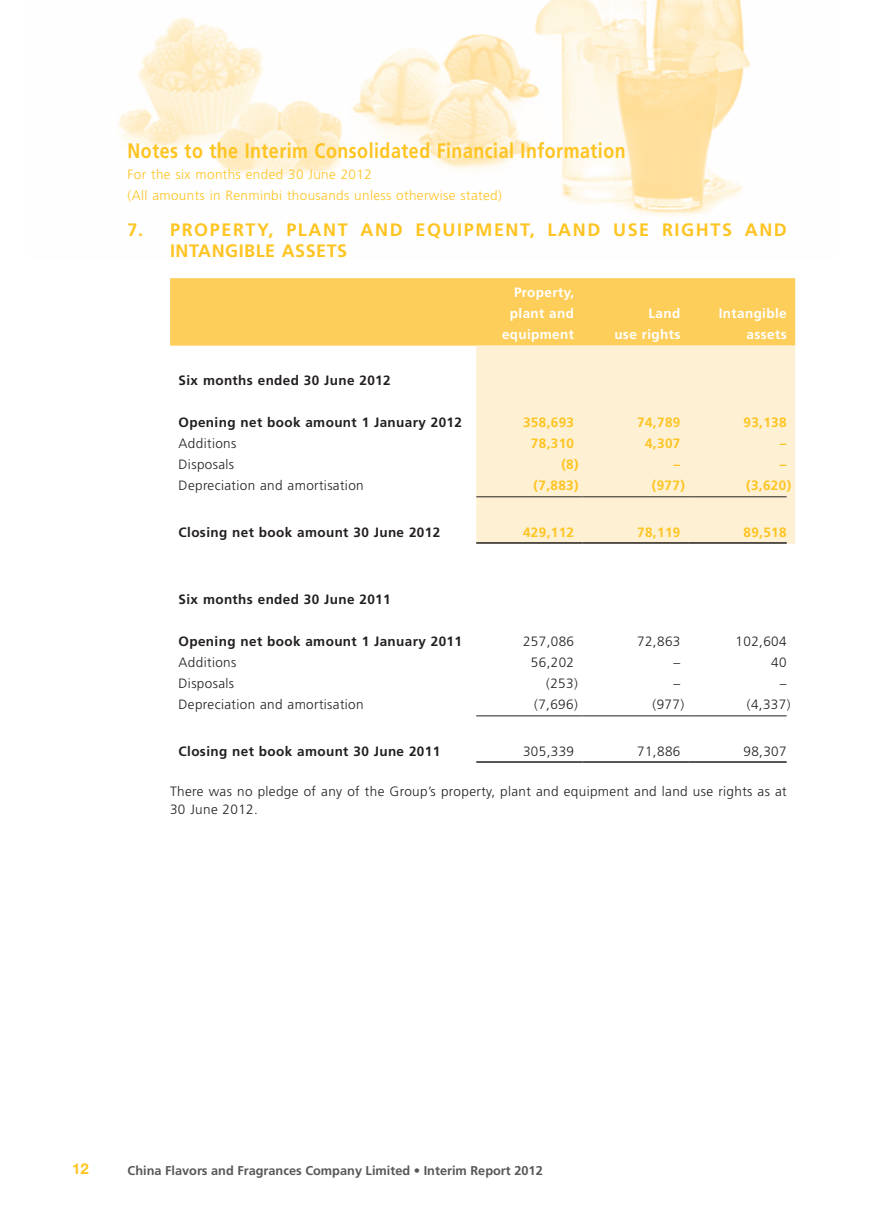
<style>
.page{position:relative;width:893px;height:1212px;background:#fff}
.page>*{position:absolute;margin:0;border:0;box-sizing:border-box;transform-origin:0 0}
.t1{font:700 21px "Frutiger LT Std";letter-spacing:.03em;color:#fec422;scale:.85 1}
.t2{font:700 21px "Frutiger LT Std";letter-spacing:.03em;color:#fec422;scale:.9 1}
.t3{font:700 18px/21px "Frutiger LT Std";letter-spacing:.09em;color:#fec422}
.t4{font:700 15px "Helvetica Neue LT Std";color:#fec422}
.t5{font:300 13.5px/18.8px "Frutiger LT Std";letter-spacing:.03em;color:#231f20}
.t6{font:700 13.5px "Frutiger LT Std";letter-spacing:.03em;color:#231f20}
.t7{font:300 13.5px/21px "Frutiger LT Std";letter-spacing:.03em;color:#fec422}
.t8{font:700 13.5px "Frutiger LT Std";letter-spacing:.03em;color:#fec422}
.t9{font:700 13.5px/21px "Frutiger LT Std";letter-spacing:.03em;color:#fff;text-align:right}
.t10{font:700 12.75px "Frutiger LT Std";color:#57585a}
.s1{font-weight:300}
</style>
<div class="page">
<img style="left:118px;top:0;width:632px;height:216px">
<div style="left:170px;top:278px;width:625px;height:68px;background:#fece5a"></div>
<div style="left:476px;top:346px;width:319px;height:198px;background:#fef1d3"></div>
<hr style="left:476px;top:496px;width:107px;height:1px;background:#231f20">
<hr style="left:583px;top:496px;width:106px;height:1px;background:#231f20">
<hr style="left:689px;top:496px;width:98px;height:1px;background:#231f20">
<hr style="left:476px;top:542px;width:107px;height:2px;background:#231f20">
<hr style="left:583px;top:542px;width:106px;height:2px;background:#231f20">
<hr style="left:689px;top:542px;width:98px;height:2px;background:#231f20">
<hr style="left:476px;top:715px;width:107px;height:1px;background:#231f20">
<hr style="left:583px;top:715px;width:106px;height:1px;background:#231f20">
<hr style="left:689px;top:715px;width:98px;height:1px;background:#231f20">
<hr style="left:476px;top:761px;width:107px;height:2px;background:#231f20">
<hr style="left:583px;top:761px;width:106px;height:2px;background:#231f20">
<hr style="left:689px;top:761px;width:98px;height:2px;background:#231f20">
<h1 class="t2" style="left:188px;top:138px;width:520px">to the Interim Consolidated Financial Information</h1>
<p class="t7" style="left:128px;top:179px;width:376px">(All amounts in Renminbi thousands unless otherwise stated)</p>
<h1 class="t1" style="left:128px;top:138px;width:588px">Notes to the Interim Consolidated Financial Information</h1>
<p class="t7" style="left:128px;top:164px;width:376px">For the six months ended 30 June 2012<br>(All amounts in Renminbi thousands unless otherwise stated)</p>
<h2 class="t3" style="left:170px;top:219px;width:618px;text-indent:-43px">7. PROPERTY, PLANT AND EQUIPM ENT, LAND USE RIGHTS AND<br>INTANGIBLE ASSETS</h2>
<p class="t9" style="left:502px;top:282px;width:74px">Property, plant and equipment</p>
<p class="t9" style="left:614px;top:303px;width:68px">Land<br>use rights</p>
<p class="t9" style="left:719px;top:303px;width:69px">Intangible assets</p>
<p class="t6" style="left:179px;top:373px;width:214px">Six months ended 30 June 2012</p>
<p class="t6" style="left:179px;top:415px;width:285px">Opening net book amount 1 January 2012</p>
<p class="t8" style="left:523px;top:415px;width:53px">358,693</p>
<p class="t8" style="left:637px;top:415px;width:45px">74,789</p>
<p class="t8" style="left:743px;top:415px;width:45px">93,138</p>
<p class="t5" style="left:179px;top:434px;width:59px">Additions</p>
<p class="t8" style="left:531px;top:436px;width:45px">78,310</p>
<p class="t8" style="left:645px;top:436px;width:37px">4,307</p>
<p class="t8" style="left:780px;top:436px;width:8px">–</p>
<p class="t5" style="left:179px;top:455px;width:57px">Disposals</p>
<p class="t8" style="left:561px;top:457px;width:19px">(8)</p>
<p class="t8" style="left:674px;top:457px;width:8px">–</p>
<p class="t8" style="left:780px;top:457px;width:8px">–</p>
<p class="t5" style="left:179px;top:476px;width:187px">Depreciation and amortisation</p>
<p class="t8" style="left:534px;top:478px;width:47px">(7,883)</p>
<p class="t8" style="left:652px;top:478px;width:35px">(977)</p>
<p class="t8" style="left:746px;top:478px;width:47px">(3,620)</p>
<p class="t6" style="left:179px;top:524px;width:263px">Closing net book amount 30 June 2012</p>
<p class="t8" style="left:523px;top:524px;width:53px">429,112</p>
<p class="t8" style="left:637px;top:524px;width:45px">78,119</p>
<p class="t8" style="left:743px;top:524px;width:45px">89,518</p>
<p class="t6" style="left:179px;top:592px;width:214px">Six months ended 30 June 2011</p>
<p class="t6" style="left:179px;top:634px;width:285px">Opening net book amount 1 January 2011</p>
<p class="t5" style="left:523px;top:632px;width:53px">257,086</p>
<p class="t5" style="left:637px;top:632px;width:45px">72,863</p>
<p class="t5" style="left:736px;top:632px;width:53px">102,604</p>
<p class="t5" style="left:179px;top:654px;width:59px">Additions</p>
<p class="t5" style="left:531px;top:654px;width:45px">56,202</p>
<p class="t5" style="left:674px;top:654px;width:8px">–</p>
<p class="t5" style="left:771px;top:654px;width:17px">40</p>
<p class="t5" style="left:179px;top:675px;width:57px">Disposals</p>
<p class="t5" style="left:546px;top:675px;width:33px">(253)</p>
<p class="t5" style="left:674px;top:675px;width:8px">–</p>
<p class="t5" style="left:780px;top:675px;width:8px">–</p>
<p class="t5" style="left:179px;top:696px;width:187px">Depreciation and amortisation</p>
<p class="t5" style="left:534px;top:696px;width:45px">(7,696)</p>
<p class="t5" style="left:653px;top:696px;width:33px">(977)</p>
<p class="t5" style="left:747px;top:696px;width:45px">(4,337)</p>
<p class="t6" style="left:179px;top:743px;width:263px">Closing net book amount 30 June 2011</p>
<p class="t5" style="left:523px;top:742px;width:53px">305,339</p>
<p class="t5" style="left:637px;top:742px;width:45px">71,886</p>
<p class="t5" style="left:743px;top:742px;width:45px">98,307</p>
<p class="t5" style="left:170px;top:782px;width:618px">There was no pledge of any of the Group’s property, plant and equipment and land use rights as at<br>30 June 2012.</p>
<p class="t4" style="left:72px;top:1160px;width:18px">12</p>
<p class="t10" style="left:128px;top:1162px;width:417px">China Flavors and Fragrances Company Limited <span class="s1">•</span> Interim Report 2012</p>
</div>
